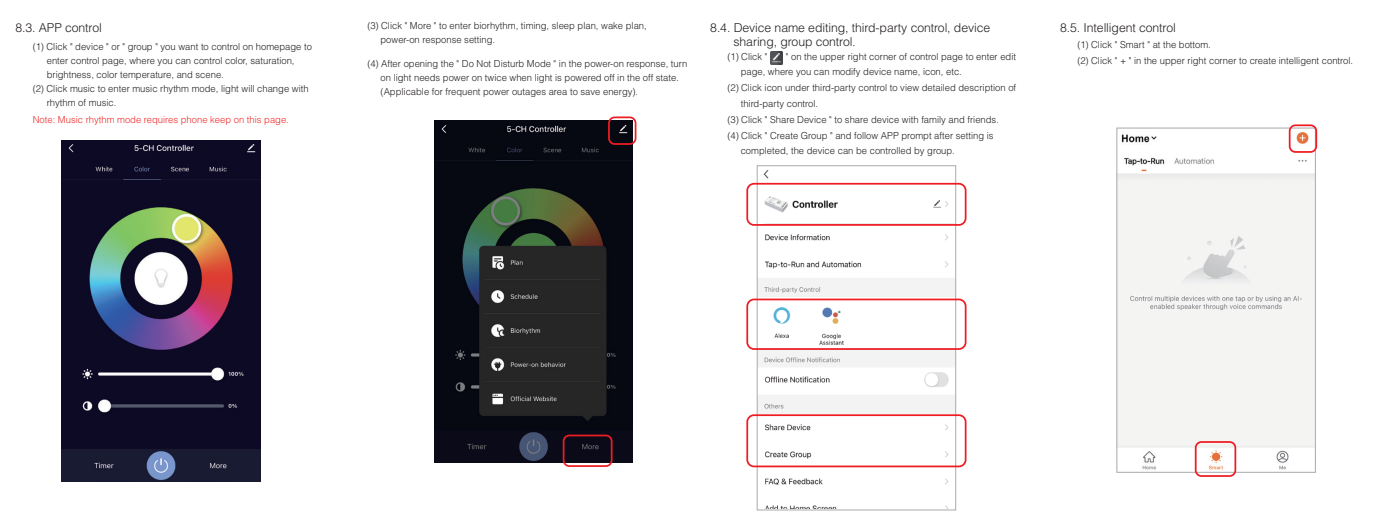
<style>
.page{position:relative;width:1390px;height:523px;background:#fff}
.page>*{position:absolute;margin:0;border:0;box-sizing:border-box;transform-origin:0 0}
.t1{font:300 12.25px/14px "Helvetica";letter-spacing:-.005em;color:#231f20}
.t2{font:300 9.62px/14px "Helvetica";color:#231f20}
.t3{font:300 9.62px "Helvetica";color:#ee2a28}
.s1{font-family:"Adobe Song Std"}
</style>
<div class="page">
<img style="left:759px;top:170px;width:194px;height:337px">
<img style="left:1118px;top:132px;width:195px;height:338px">
<div style="left:1116px;top:128px;width:199px;height:344px;border:1px solid #a8a9ad"></div>
<div style="left:1288px;top:124px;width:29px;height:29px;border:2px solid #ee1d23;border-radius:6px"></div>
<div style="left:1194px;top:441px;width:42px;height:35px;border:2px solid #ee1d23;border-radius:6px"></div>
<img style="left:62px;top:141px;width:198px;height:340px">
<img style="left:434px;top:121px;width:198px;height:341px">
<div style="left:608px;top:116px;width:28px;height:29px;border:2px solid #ee1d23;border-radius:6px"></div>
<div style="left:562px;top:434px;width:50px;height:32px;border:2px solid #ee1d23;border-radius:6px"></div>
<svg style="left:770px;top:52px;width:12px;height:12px"></svg>
<div style="left:757px;top:165px;width:198px;height:345px;border:1px solid #a8aaad"></div>
<div style="left:746px;top:183px;width:220px;height:42px;border:2px solid #ee1d23;border-radius:7px"></div>
<div style="left:746px;top:298px;width:220px;height:51px;border:2px solid #ee1d23;border-radius:7px"></div>
<div style="left:746px;top:414px;width:220px;height:53px;border:2px solid #ee1d23;border-radius:7px"></div>
<p class="t1" style="left:15px;top:20px;width:88px">8.3. APP control</p>
<p class="t2" style="left:33px;top:39px;width:281px">(1) Click " device " or " group " you want to control on homepage to</p>
<p class="t2" style="left:47px;top:53px;width:249px">enter control page, where you can control color, saturation,</p>
<p class="t2" style="left:47px;top:67px;width:179px">brightness, color temperature, and scene.</p>
<p class="t2" style="left:33px;top:81px;width:277px">(2) Click music to enter music rhythm mode, light will change with</p>
<p class="t2" style="left:47px;top:95px;width:71px">rhythm of music.</p>
<p class="t3" style="left:33px;top:114px;width:257px">Note: Music rhythm mode requires phone keep on this page.</p>
<p class="t2" style="left:380px;top:19px;width:268px;text-indent:-13px">(3) Click " More " to enter biorhythm, timing, sleep plan, wake plan, power-on response setting.</p>
<p class="t2" style="left:380px;top:56px;width:308px;text-indent:-13px">(4) After opening the " Do Not Disturb Mode " in the power-on response, turn on light needs power on twice when light is powered off in the off state. (Applicable for frequent power outages area to save energy)<span class="s1">.</span></p>
<p class="t1" style="left:733px;top:20px;width:258px;text-indent:-23px">8.4. Device name editing, third-party control, device sharing, group control<span class="s1">.</span></p>
<p class="t2" style="left:727px;top:49px;width:41px">(1) Click "</p>
<p class="t2" style="left:785px;top:49px;width:232px">" on the upper right corner of control page to enter edit</p>
<p class="t2" style="left:740px;top:65px;width:223px">page, where you can modify device name, icon, etc.</p>
<p class="t2" style="left:727px;top:80px;width:290px">(2) Click icon under third-party control to view detailed description of</p>
<p class="t2" style="left:740px;top:96px;width:79px">third-party control.</p>
<p class="t2" style="left:727px;top:112px;width:272px">(3) Click " Share Device " to share device with family and friends<span class="s1">.</span></p>
<p class="t2" style="left:727px;top:128px;width:267px">(4) Click " Create Group " and follow APP prompt after setting is</p>
<p class="t2" style="left:740px;top:143px;width:216px">completed, the device can be controlled by group.</p>
<p class="t1" style="left:1060px;top:20px;width:117px">8.5. Intelligent control</p>
<p class="t2" style="left:1077px;top:36px;width:277px;line-height:15.8px">(1) Click " Smart " at the bottom.<br>(2) Click " + " in the upper right corner to create intelligent control.</p>
</div>
